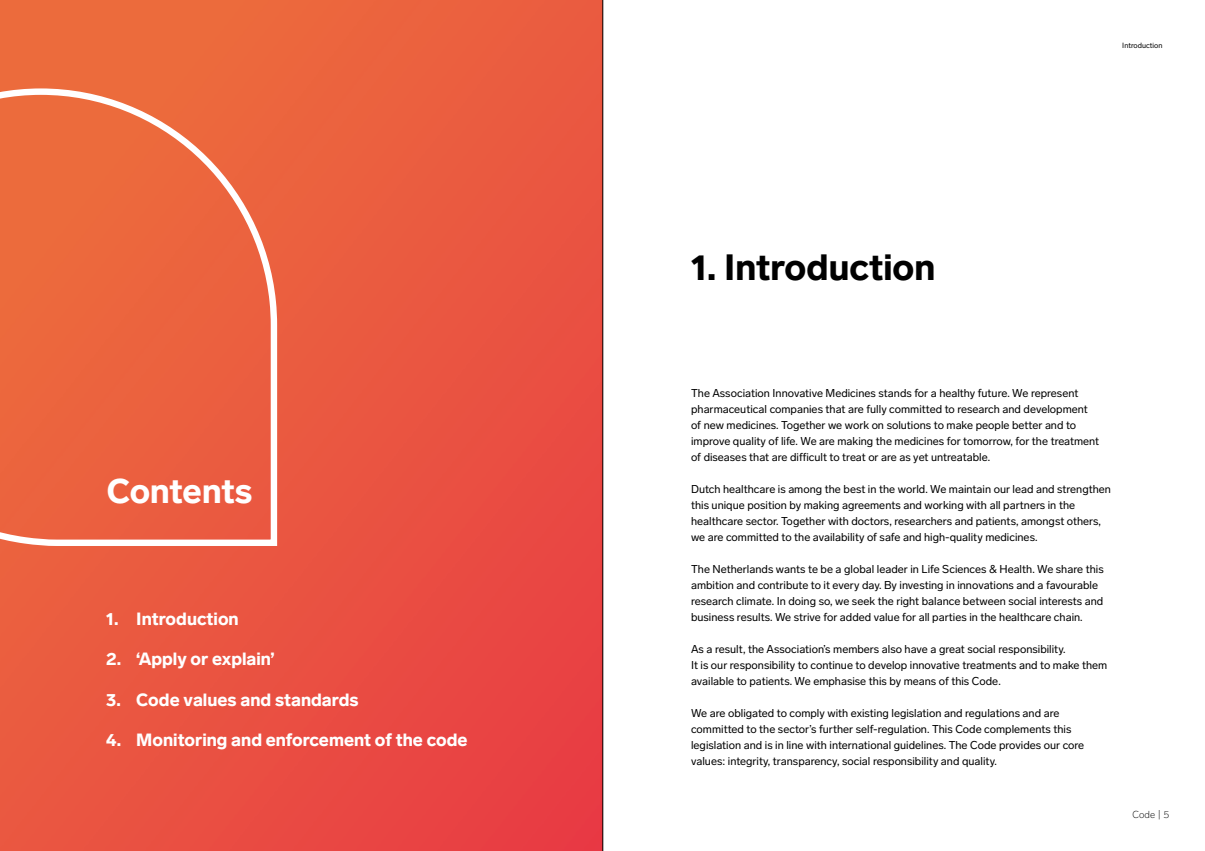
<style>
.page{position:relative;width:1205px;height:851px;background:#fff}
.page>*{position:absolute;margin:0;border:0;box-sizing:border-box;transform-origin:0 0}
.t1{font:900 36.12px "Lab Grotesque";color:#000}
.t2{font:900 33.75px "Lab Grotesque";color:#fff}
.t3{font:900 17.5px "Lab Grotesque";color:#fff}
.t4{font:11.25px/16px "Lab Grotesque";color:#000}
.t5{font:100 10px "Lab Grotesque";color:#000}
.t6{font:7.5px "Lab Grotesque";color:#000}
</style>
<div class="page">
<img style="left:0;top:0;width:602px;height:850px">
<svg style="left:0;top:85px;width:280px;height:464px;background:#ec6b46"></svg>
<hr style="left:602px;top:0;width:1px;height:850px;background:#000">
<h2 class="t2" style="left:107px;top:467px;width:147px">Contents</h2>
<h3 class="t3" style="left:106px;top:606px;width:134px">1. Introduction</h3>
<h3 class="t3" style="left:106px;top:646px;width:170px">2. ‘Apply or explain’</h3>
<h3 class="t3" style="left:106px;top:686px;width:254px">3. Code values and standards</h3>
<h3 class="t3" style="left:106px;top:726px;width:363px">4. Monitoring and enforcement of the code</h3>
<p class="t6" style="left:1122px;top:41px;width:42px">Introduction</p>
<h1 class="t1" style="left:691px;top:242px;width:246px">1. Introduction</h1>
<p class="t4" style="left:691px;top:385px;width:410px">The Association Innovative Medicines stands for a healthy future. We represent pharmaceutical companies that are fully committed to research and development of new medicines. Together we work on solutions to make people better and to improve quality of life. We are making the medicines for tomorrow, for the treatment of diseases that are difficult to treat or are as yet untreatable.</p>
<p class="t4" style="left:691px;top:481px;width:421px">Dutch healthcare is among the best in the world. We maintain our lead and strengthen this unique position by making agreements and working with all partners in the healthcare sector. Together with doctors, researchers and patients, amongst others, we are committed to the availability of safe and high-quality medicines.</p>
<p class="t4" style="left:691px;top:561px;width:414px">The Netherlands wants te be a global leader in Life Sciences &amp; Health. We share this ambition and contribute to it every day. By investing in innovations and a favourable research climate. In doing so, we seek the right balance between social interests and business results. We strive for added value for all parties in the healthcare chain.</p>
<p class="t4" style="left:691px;top:641px;width:418px">As a result, the Association’s members also have a great social responsibility.<br>It is our responsibility to continue to develop innovative treatments and to make them available to patients. We emphasise this by means of this Code.</p>
<p class="t4" style="left:691px;top:705px;width:395px">We are obligated to comply with existing legislation and regulations and are committed to the sector’s further self-regulation. This Code complements this legislation and is in line with international guidelines. The Code provides our core values: integrity, transparency, social responsibility and quality.</p>
<p class="t5" style="left:1132px;top:807px;width:39px">Code | 5</p>
</div>
